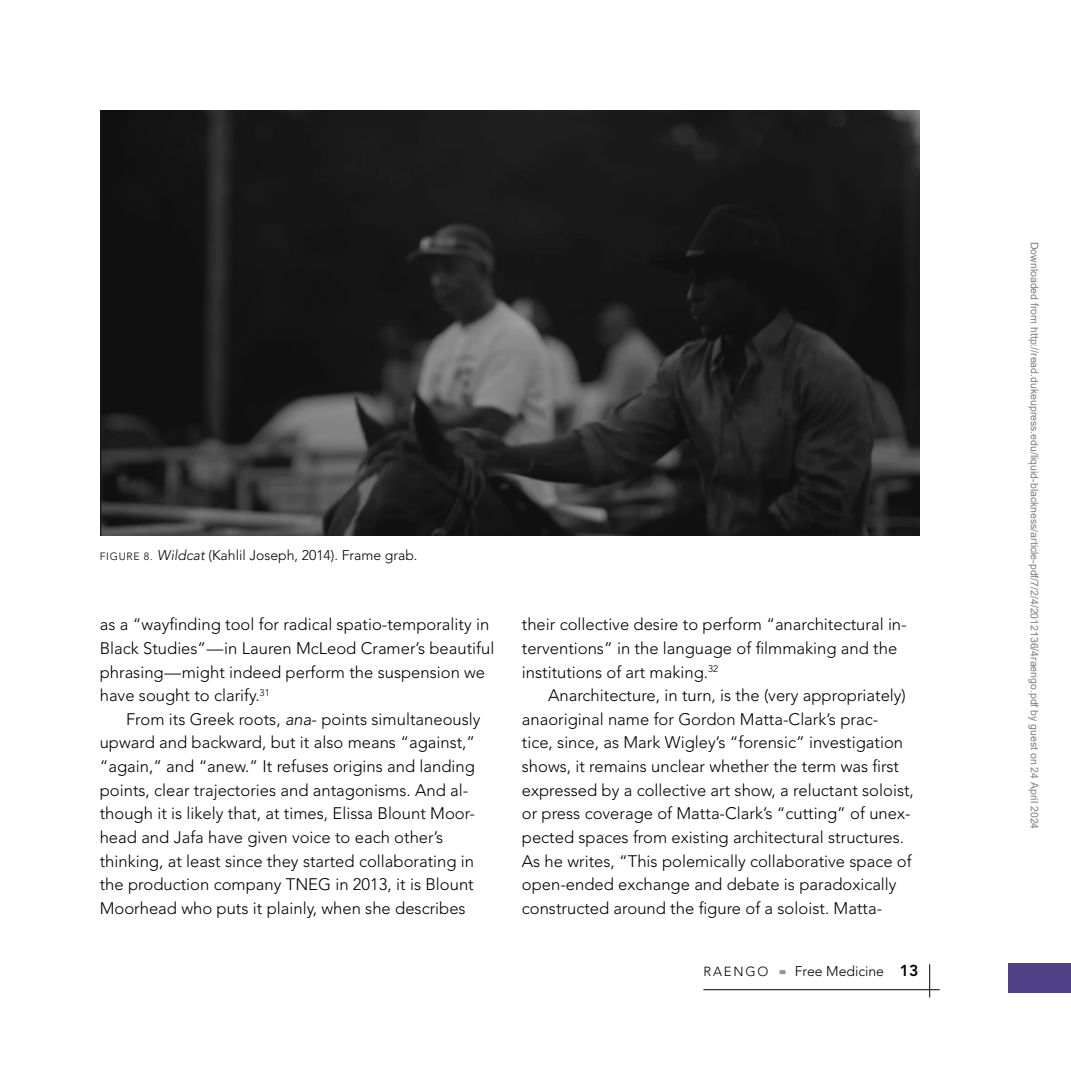
<style>
.page{position:relative;width:1071px;height:1071px;background:#fff}
.page>*{position:absolute;margin:0;border:0;box-sizing:border-box;transform-origin:0 0}
.t1{font:300 16.62px/23.6px "Avenir LT Std";color:#000}
.t2{font:300 14px "Avenir LT Std";color:#000}
.t3{font:300 13.12px "Avenir LT Std";letter-spacing:.14em;color:#000}
.t4{font:10.5px "Arial";color:#808080}
.s1{font-size:10.5px}
.s2{font-style:italic}
.s3{font-weight:800;font-size:15.75px}
</style>
<div class="page">
<hr style="left:703px;top:989px;width:237px;height:1px;background:#000">
<hr style="left:929px;top:964px;width:1px;height:34px;background:#000">
<div style="left:1008px;top:963px;width:63px;height:30px;background:#4e4187"></div>
<img style="left:101px;top:110px;width:819px;height:426px">
<p class="t2" style="left:100px;top:547px;width:319px"><span class="s1">FIGURE 8.</span> <span class="s2">Wildcat</span> (Kahlil Joseph, 2014). Frame grab.</p>
<p class="t1" style="left:100px;top:613px;width:396px">as a “wayfinding tool for radical spatio-temporality in Black Studies”—in Lauren McLeod Cramer’s beautiful phrasing—might indeed perform the suspension we have sought to clarify.<sup>31</sup></p>
<p class="t1" style="left:100px;top:707px;width:382px;text-indent:26px">From its Greek roots, <span class="s2">ana</span>- points simultaneously upward and backward, but it also means “against,” “again,” and “anew.” It refuses origins and landing points, clear trajectories and antagonisms. And al&shy;though it is likely that, at times, Elissa Blount Moor&shy;head and Jafa have given voice to each other’s thinking, at least since they started collaborating in the production company TNEG in 2013, it is Blount Moorhead who puts it plainly, when she describes</p>
<p class="t1" style="left:522px;top:613px;width:386px">their collective desire to perform “anarchitectural in&shy;terventions” in the language of filmmaking and the institutions of art making.<sup>32</sup></p>
<p class="t1" style="left:522px;top:684px;width:394px;text-indent:26px">Anarchitecture, in turn, is the (very appropriately) anaoriginal name for Gordon Matta-Clark’s prac-<br>tice, since, as Mark Wigley’s “forensic” investigation shows, it remains unclear whether the term was first expressed by a collective art show, a reluctant soloist, or press coverage of Matta-Clark’s “cutting” of unex&shy;pected spaces from existing architectural structures.<br>As he writes, “This polemically collaborative space of open-ended exchange and debate is paradoxically constructed around the figure of a soloist. Matta-</p>
<p class="t3" style="left:703px;top:964px;width:67px">RAENGO</p>
<p class="t2" style="left:779px;top:963px;width:141px"><sup>■■</sup> Free Medicine <span class="s3">13</span></p>
<p class="t4" style="left:1038px;top:242px;width:589px;rotate:90deg">Downloaded from http://read.dukeupress.edu/liquid-blackness/article-pdf/7/2/4/2012136/4raengo.pdf by guest on 24 April 2024</p>
</div>
